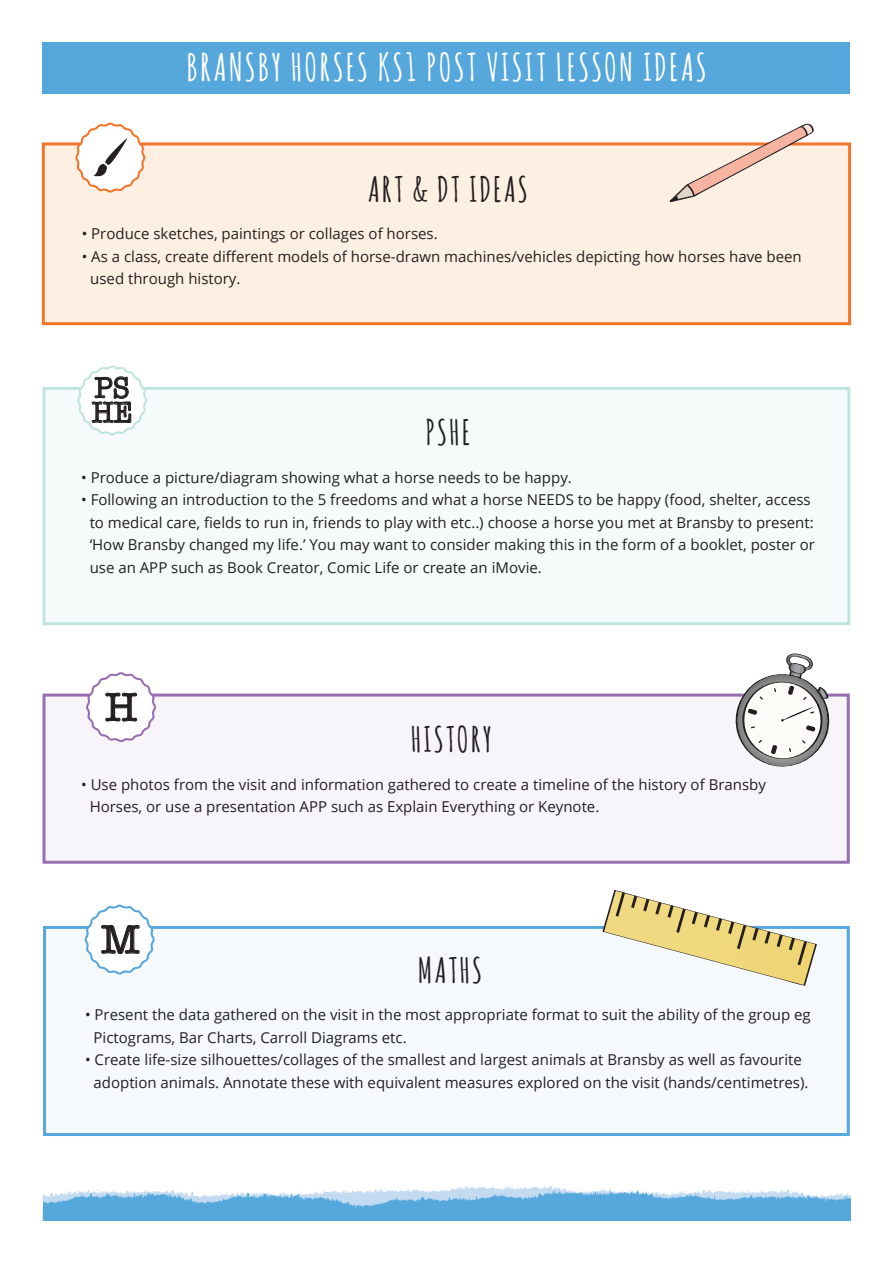
<style>
.page{position:relative;width:893px;height:1263px;background:#fff}
.page>*{position:absolute;margin:0;border:0;box-sizing:border-box;transform-origin:0 0}
.t1{font:41.25px "American Typewriter";color:#231f20}
.t2{font:700 37.5px "Amatic SC";letter-spacing:.06em;color:#fff}
.t3{font:700 34.5px "Amatic SC";letter-spacing:.06em;color:#231f20}
.t4{font:30.3px/24.8px "American Typewriter";color:#231f20;scale:.93 1}
.t5{font:15px "Open Sans";color:#231f20}
</style>
<div class="page">
<div style="left:43px;top:387px;width:807px;height:238px;background:#f4fbfa;border:3px solid #c0e4de"></div>
<svg style="left:75px;top:365px;width:74px;height:71px"></svg>
<div style="left:43px;top:694px;width:807px;height:170px;background:#f7f5fa;border:3px solid #976fb0"></div>
<div style="left:43px;top:926px;width:807px;height:210px;background:#f5f9fc;border:3px solid #56a7dc"></div>
<svg style="left:83px;top:904px;width:74px;height:71px"></svg>
<svg style="left:602px;top:890px;width:215px;height:96px"></svg>
<svg style="left:732px;top:653px;width:101px;height:114px"></svg>
<svg style="left:84px;top:672px;width:74px;height:71px"></svg>
<div style="left:42px;top:142px;width:809px;height:183px;background:#fdefe2;border:3px solid #f3752c"></div>
<svg style="left:669px;top:123px;width:146px;height:80px"></svg>
<svg style="left:43px;top:1184px;width:807px;height:36px"></svg>
<div style="left:43px;top:42px;width:807px;height:51px;background:#56a7dc"></div>
<svg style="left:73px;top:122px;width:74px;height:71px"></svg>
<p class="t2" style="left:187px;top:41px;width:521px">BRANSBY HORSES KS1 POST VISIT LESSON IDEAS</p>
<p class="t3" style="left:368px;top:164px;width:161px">ART &amp; DT IDEAS</p>
<p class="t5" style="left:82px;top:224px;width:358px">• Produce sketches, paintings or collages of horses.</p>
<p class="t5" style="left:82px;top:246px;width:722px">• As a class, create different models of horse-drawn machines/vehicles depicting how horses have been</p>
<p class="t5" style="left:90px;top:269px;width:152px">used through history.</p>
<p class="t4" style="left:92px;top:374px;width:45px">PS<br>HE</p>
<p class="t3" style="left:426px;top:408px;width:46px">PSHE</p>
<p class="t5" style="left:81px;top:467px;width:492px">• Produce a picture/diagram showing what a horse needs to be happy.</p>
<p class="t5" style="left:81px;top:490px;width:731px">• Following an introduction to the 5 freedoms and what a horse NEEDS to be happy (food, shelter, access</p>
<p class="t5" style="left:90px;top:512px;width:726px">to medical care, fields to run in, friends to play with etc..) choose a horse you met at Bransby to present:</p>
<p class="t5" style="left:90px;top:535px;width:727px">‘How Bransby changed my life.’ You may want to consider making this in the form of a booklet, poster or</p>
<p class="t5" style="left:90px;top:557px;width:454px">use an APP such as Book Creator, Comic Life or create an iMovie.</p>
<p class="t1" style="left:105px;top:675px;width:34px">H</p>
<p class="t3" style="left:411px;top:715px;width:82px">HISTORY</p>
<p class="t5" style="left:81px;top:774px;width:686px">• Use photos from the visit and information gathered to create a timeline of the history of Bransby</p>
<p class="t5" style="left:90px;top:796px;width:511px">Horses, or use a presentation APP such as Explain Everything or Keynote.</p>
<p class="t1" style="left:101px;top:908px;width:41px">M</p>
<p class="t3" style="left:418px;top:945px;width:66px">MATHS</p>
<p class="t5" style="left:85px;top:1004px;width:727px">• Present the data gathered on the visit in the most appropriate format to suit the ability of the group eg</p>
<p class="t5" style="left:94px;top:1027px;width:315px">Pictograms, Bar Charts, Carroll Diagrams etc.</p>
<p class="t5" style="left:85px;top:1049px;width:718px">• Create life-size silhouettes/collages of the smallest and largest animals at Bransby as well as favourite</p>
<p class="t5" style="left:94px;top:1072px;width:716px">adoption animals. Annotate these with equivalent measures explored on the visit (hands/centimetres).</p>
</div>
